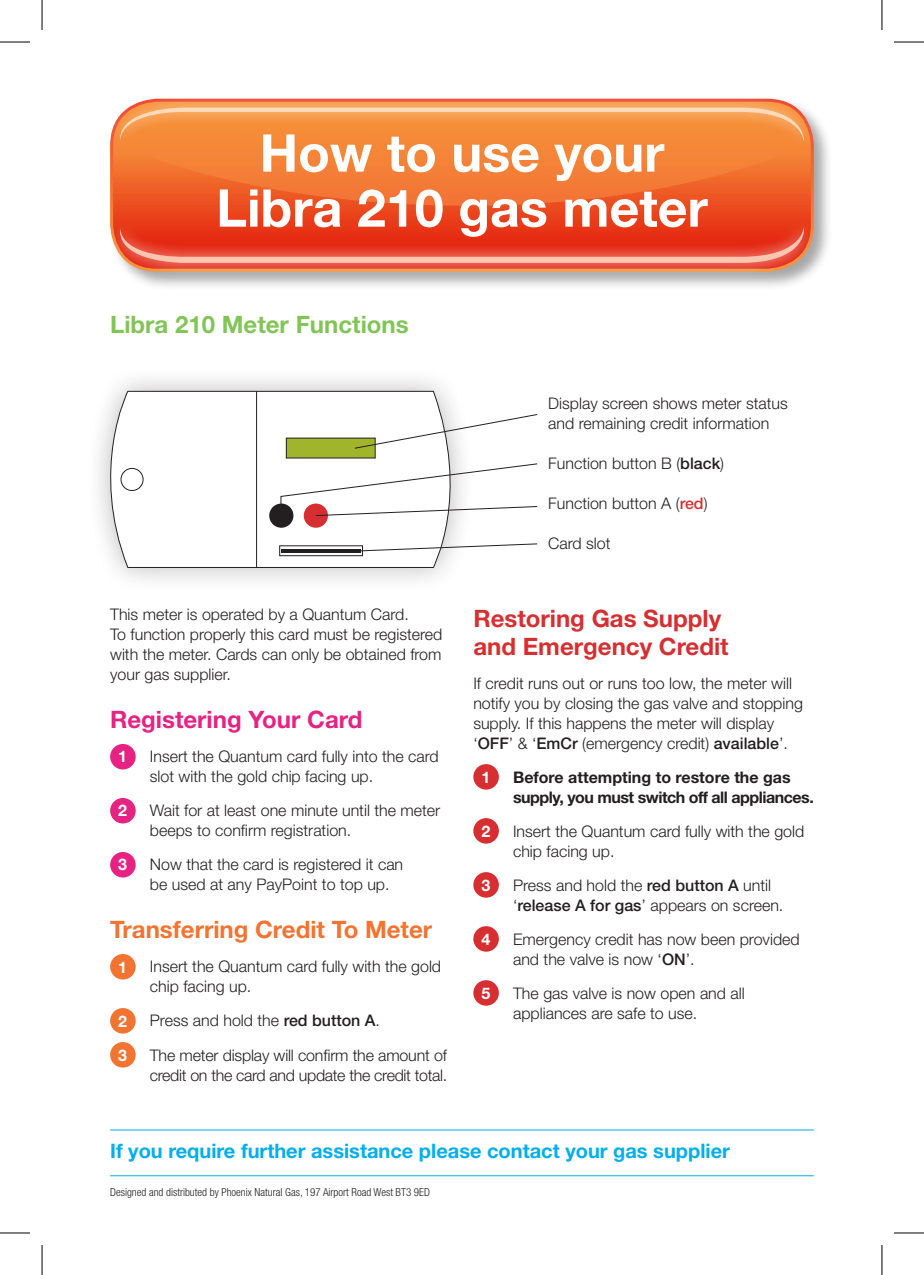
<style>
.page{position:relative;width:924px;height:1275px;background:#fff}
.page>*{position:absolute;margin:0;border:0;box-sizing:border-box;transform-origin:0 0}
.t1{font:700 52px/55px "Helvetica Neue";color:#fff;text-align:center}
.t2{font:700 24px/28px "Helvetica Neue";color:#d72f31}
.t3{font:700 24px "Helvetica Neue";color:#f37331}
.t4{font:700 24px "Helvetica Neue";color:#81c557}
.t5{font:700 24px "Helvetica Neue";color:#e62283}
.t6{font:700 20px "Helvetica Neue";color:#00aeef}
.t7{font:300 16px/20px "Helvetica Neue";color:#231f20}
.t8{font:300 16px/20px "Helvetica Neue";letter-spacing:-.02em;color:#231f20}
.t9{font:700 16px/20px "Helvetica Neue";letter-spacing:-.03em;color:#231f20}
.t10{font:700 16px "Helvetica Neue";color:#fff}
.t11{font:300 condensed 11px "Helvetica Neue";color:#231f20}
.s1{font-weight:500}
.s2{font-weight:500;color:#d72f31}
</style>
<div class="page">
<div style="left:108px;top:96px;width:725px;height:195px;background:#231f20;opacity:.4"></div>
<svg style="left:114px;top:151px;width:695px;height:67px;background:#f06b2d"></svg>
<div style="left:106px;top:94px;width:709px;height:57px;background:#fff;opacity:.8"></div>
<svg style="left:120px;top:108px;width:683px;height:34px;background:#f69a4e"></svg>
<div style="left:106px;top:218px;width:709px;height:59px;background:#fff;opacity:.8"></div>
<svg style="left:120px;top:226px;width:683px;height:37px;background:#e94e37"></svg>
<div style="left:110px;top:744px;width:26px;height:25px;background:#e62283;border-radius:50%"></div>
<div style="left:110px;top:798px;width:26px;height:25px;background:#e62283;border-radius:50%"></div>
<div style="left:110px;top:852px;width:26px;height:25px;background:#e62283;border-radius:50%"></div>
<div style="left:110px;top:954px;width:26px;height:25px;background:#f37331;border-radius:50%"></div>
<div style="left:110px;top:1008px;width:26px;height:25px;background:#f37331;border-radius:50%"></div>
<div style="left:110px;top:1042px;width:26px;height:25px;background:#f37331;border-radius:50%"></div>
<div style="left:473px;top:764px;width:25px;height:25px;background:#d72f31;border-radius:50%"></div>
<div style="left:473px;top:818px;width:25px;height:25px;background:#d72f31;border-radius:50%"></div>
<div style="left:473px;top:872px;width:25px;height:25px;background:#d72f31;border-radius:50%"></div>
<div style="left:473px;top:926px;width:25px;height:25px;background:#d72f31;border-radius:50%"></div>
<div style="left:473px;top:980px;width:25px;height:25px;background:#d72f31;border-radius:50%"></div>
<hr style="left:110px;top:1175px;width:703px;height:1px;background:#00aeef">
<hr style="left:110px;top:1129px;width:703px;height:1px;background:#00aeef">
<div style="left:84px;top:364px;width:389px;height:227px;background:#231f20;opacity:.3"></div>
<svg style="left:89px;top:390px;width:382px;height:178px"></svg>
<div style="left:120px;top:468px;width:23px;height:23px;border:1px solid #231f20;border-radius:50%"></div>
<svg style="left:255px;top:391px;width:283px;height:176px"></svg>
<hr style="left:0;top:42px;width:30px;height:1px;background:#000">
<hr style="left:893px;top:42px;width:30px;height:1px;background:#000">
<hr style="left:0;top:1232px;width:30px;height:1px;background:#000">
<hr style="left:893px;top:1232px;width:30px;height:1px;background:#000">
<hr style="left:42px;top:0;width:1px;height:30px;background:#000">
<hr style="left:42px;top:1245px;width:1px;height:30px;background:#000">
<hr style="left:881px;top:0;width:1px;height:30px;background:#000">
<hr style="left:881px;top:1245px;width:1px;height:30px;background:#000">
<h1 class="t1" style="left:216px;top:124px;width:493px">How to use your<br>Libra 210 gas meter</h1>
<h2 class="t4" style="left:110px;top:309px;width:300px">Libra 210 Meter Functions</h2>
<p class="t7" style="left:110px;top:604px;width:333px">This meter is operated by a Quantum Card.<br>To function properly this card must be registered with the meter. Cards can only be obtained from your gas supplier.</p>
<h2 class="t5" style="left:110px;top:705px;width:253px">Registering Your Card</h2>
<p class="t10" style="left:118px;top:747px;width:10px">1</p>
<p class="t7" style="left:150px;top:746px;width:290px">Insert the Quantum card fully into the card slot with the gold chip facing up.</p>
<p class="t10" style="left:118px;top:801px;width:10px">2</p>
<p class="t7" style="left:150px;top:800px;width:292px">Wait for at least one minute until the meter beeps to confirm registration.</p>
<p class="t10" style="left:118px;top:855px;width:10px">3</p>
<p class="t7" style="left:150px;top:854px;width:255px">Now that the card is registered it can be used at any PayPoint to top up.</p>
<h2 class="t3" style="left:110px;top:915px;width:323px">Transferring Credit To Meter</h2>
<p class="t10" style="left:118px;top:957px;width:10px">1</p>
<p class="t7" style="left:150px;top:956px;width:293px">Insert the Quantum card fully with the gold chip facing up.</p>
<p class="t10" style="left:118px;top:1011px;width:10px">2</p>
<p class="t7" style="left:150px;top:1010px;width:231px">Press and hold the <span class="s1">red button A</span>.</p>
<p class="t10" style="left:118px;top:1045px;width:10px">3</p>
<p class="t8" style="left:150px;top:1044px;width:299px">The meter display will confirm the amount of credit on the card and update the credit total.</p>
<p class="t7" style="left:548px;top:392px;width:241px">Display screen shows meter status and remaining credit information</p>
<p class="t7" style="left:548px;top:452px;width:177px">Function button B (<span class="s1">black</span>)</p>
<p class="t7" style="left:548px;top:492px;width:161px">Function button A (<span class="s2">red</span>)</p>
<p class="t7" style="left:548px;top:532px;width:64px">Card slot</p>
<h2 class="t2" style="left:473px;top:603px;width:257px">Restoring Gas Supply and Emergency Credit</h2>
<p class="t7" style="left:473px;top:672px;width:331px">If credit runs out or runs too low, the meter will notify you by closing the gas valve and stopping supply. If this happens the meter will display ‘<span class="s1">OFF</span>’ &amp; ‘<span class="s1">EmCr</span> (emergency credit) <span class="s1">available</span>’.</p>
<p class="t10" style="left:481px;top:767px;width:10px">1</p>
<p class="t9" style="left:513px;top:766px;width:302px">Before attempting to restore the gas supply, you must switch off all appliances.</p>
<p class="t10" style="left:481px;top:821px;width:10px">2</p>
<p class="t7" style="left:513px;top:820px;width:293px">Insert the Quantum card fully with the gold chip facing up.</p>
<p class="t10" style="left:481px;top:875px;width:10px">3</p>
<p class="t7" style="left:513px;top:874px;width:272px">Press and hold the <span class="s1">red button A</span> until ‘<span class="s1">release A for gas</span>’ appears on screen.</p>
<p class="t10" style="left:481px;top:929px;width:10px">4</p>
<p class="t7" style="left:513px;top:928px;width:288px">Emergency credit has now been provided and the valve is now ‘<span class="s1">ON</span>’.</p>
<p class="t10" style="left:481px;top:983px;width:10px">5</p>
<p class="t7" style="left:513px;top:982px;width:233px">The gas valve is now open and all appliances are safe to use.</p>
<p class="t6" style="left:110px;top:1138px;width:621px">If you require further assistance please contact your gas supplier</p>
<p class="t11" style="left:110px;top:1186px;width:321px">Designed and distributed by Phoenix Natural Gas, 197 Airport Road West BT3 9ED</p>
</div>
